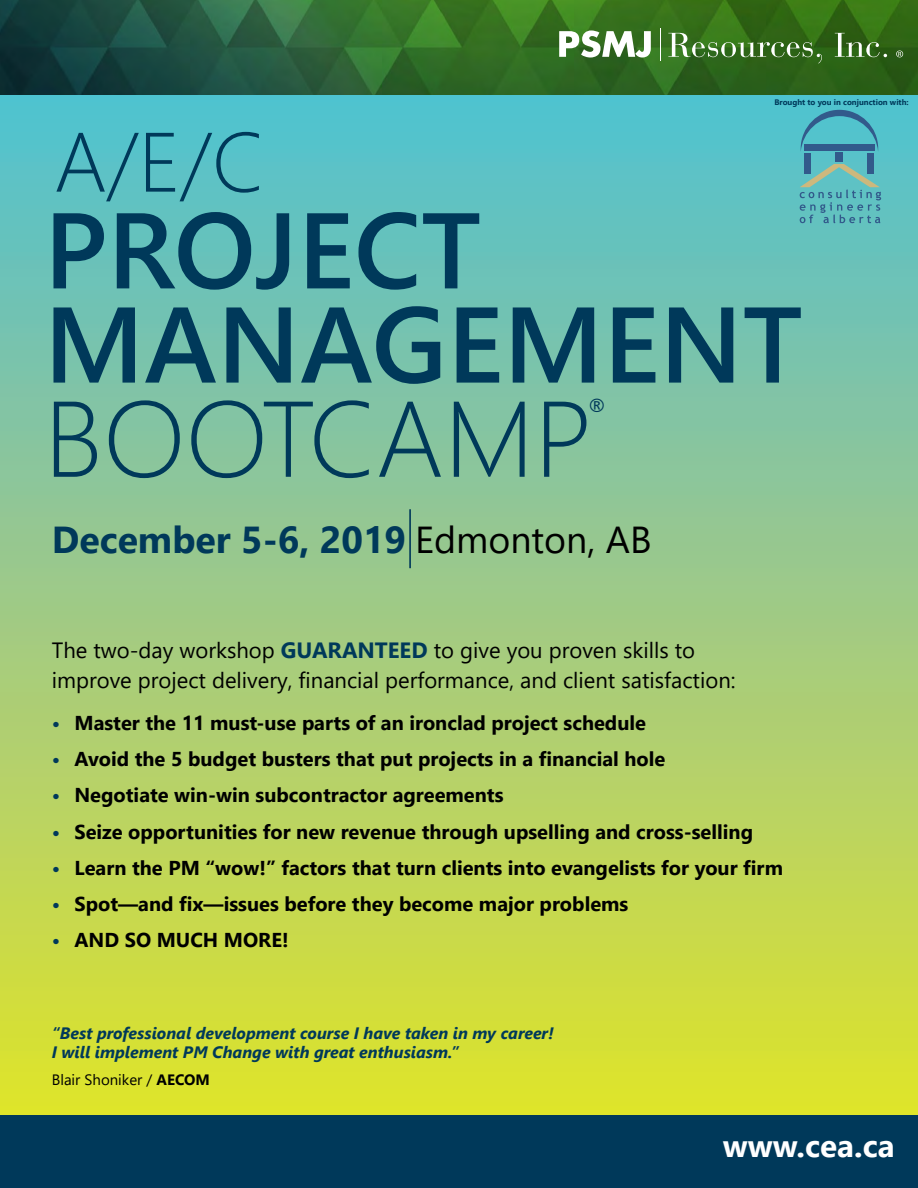
<style>
.page{position:relative;width:918px;height:1188px;background:#fff}
.page>*{position:absolute;margin:0;border:0;box-sizing:border-box;transform-origin:0 0}
.t1{font:600 107.25px/94.2px "Segoe UI";color:#00395a}
.t2{font:300 107.25px "Segoe UI";color:#00395a}
.t3{font:300 84px "Segoe UI";color:#00395a}
.t4{font:700 37.5px "Segoe UI";color:#00395a}
.t5{font:700 31.5px "Segoe UI";color:#fff}
.t6{font:23.25px "Segoe UI";color:#00395a}
.t7{font:22.05px/30px "Segoe UI";color:#000}
.t8{font:700 20.1px "Segoe UI";color:#000}
.t9{font:italic 700 16.5px/19.5px "Segoe UI";color:#00395a}
.t10{font:15px "Segoe UI";color:#000}
.t11{font:700 7.95px "Segoe UI";color:#00395a}
.s1{font-weight:400;color:#000}
.s2{font-weight:700;color:#00395a}
.s3{color:#00395a}
.s4{font-weight:700}
</style>
<div class="page">
<div style="left:1px;top:46px;width:917px;height:1090px;background:linear-gradient(to bottom,#4cb9de,#e7e02b)"></div>
<hr style="left:409px;top:509px;width:2px;height:59px;background:#00395a">
<div style="left:0;top:1116px;width:918px;height:72px;background:#00395a"></div>
<img style="left:0;top:0;width:918px;height:94px">
<svg style="left:559px;top:30px;width:92px;height:28px"></svg>
<svg style="left:668px;top:33px;width:154px;height:31px;background:#4e7f3a"></svg>
<svg style="left:835px;top:33px;width:52px;height:24px"></svg>
<hr style="left:660px;top:28px;width:1px;height:33px;background:#fff">
<svg style="left:896px;top:51px;width:7px;height:6px"></svg>
<svg style="left:801px;top:110px;width:77px;height:42px;background:#4badbf"></svg>
<div style="left:804px;top:145px;width:70px;height:6px;background:#325a8b"></div>
<div style="left:804px;top:153px;width:7px;height:21px;background:#325a8b"></div>
<div style="left:835px;top:153px;width:7px;height:9px;background:#325a8b"></div>
<div style="left:867px;top:153px;width:7px;height:21px;background:#325a8b"></div>
<svg style="left:800px;top:164px;width:81px;height:59px;background:#63b2b4"></svg>
<h2 class="t3" style="left:54px;top:83px;width:212px">A/E/C</h2>
<p class="t11" style="left:774px;top:95px;width:136px">Brought to you in conjunction with:</p>
<h1 class="t1" style="left:44px;top:195px;width:760px">PROJECT<br>MANAGEMENT</h1>
<h1 class="t2" style="left:44px;top:338px;width:551px">BOOTCAMP</h1>
<p class="t6" style="left:586px;top:385px;width:22px">®</p>
<h3 class="t4" style="left:52px;top:504px;width:601px">December 5-6, 2019 <span class="s1">Edmonton, AB</span></h3>
<p class="t7" style="left:52px;top:633px;width:685px">The two-day workshop <span class="s2">GUARANTEED</span> to give you proven skills to improve project delivery, financial performance, and client satisfaction:</p>
<p class="t8" style="left:52px;top:704px;width:596px"><span class="s3">•</span> Master the 11 must-use parts of an ironclad project schedule</p>
<p class="t8" style="left:52px;top:740px;width:615px"><span class="s3">•</span> Avoid the 5 budget busters that put projects in a financial hole</p>
<p class="t8" style="left:52px;top:776px;width:453px"><span class="s3">•</span> Negotiate win-win subcontractor agreements</p>
<p class="t8" style="left:52px;top:812px;width:703px"><span class="s3">•</span> Seize opportunities for new revenue through upselling and cross-selling</p>
<p class="t8" style="left:52px;top:849px;width:733px"><span class="s3">•</span> Learn the PM “wow!” factors that turn clients into evangelists for your firm</p>
<p class="t8" style="left:52px;top:885px;width:578px"><span class="s3">•</span> Spot—and fix—issues before they become major problems</p>
<p class="t8" style="left:52px;top:921px;width:238px"><span class="s3">•</span> AND SO MUCH MORE!</p>
<p class="t9" style="left:52px;top:1021px;width:504px">“Best professional development course I have taken in my career!<br>I will implement PM Change with great enthusiasm.”</p>
<p class="t10" style="left:52px;top:1066px;width:160px">Blair Shoniker / <span class="s4">AECOM</span></p>
<h3 class="t5" style="left:723px;top:1116px;width:174px">www.cea.ca</h3>
</div>
